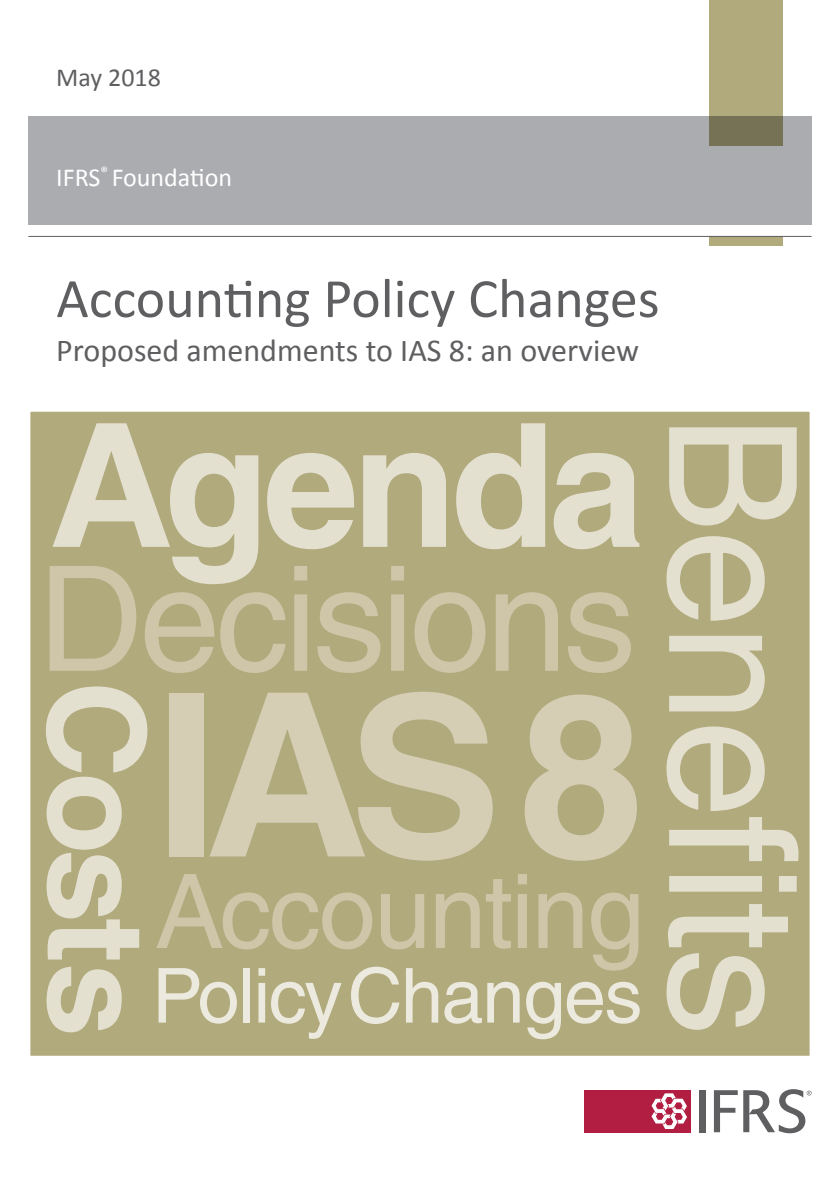
<style>
.page{position:relative;width:840px;height:1191px;background:#fff}
.page>*{position:absolute;margin:0;border:0;box-sizing:border-box;transform-origin:0 0}
.Publication_title{font:700 228px "Helvetica LT Std";color:#d5ceb5}
.Publication_title-2{font:177.4px "Helvetica LT Std";letter-spacing:-.02em;color:#e4e0d0}
.Publication_title-3{font:700 172px "Helvetica LT Std";letter-spacing:-.04em;color:#e4e0d0}
.Publication_title-4{font:146px "Helvetica LT Std";letter-spacing:-.03em;color:#cfc6a9}
.Publication_title-5{font:700 134.2px "Helvetica LT Std";letter-spacing:-.04em;color:#e4e0d0}
.Publication_title-6{font:103px "Helvetica LT Std";letter-spacing:-.02em;color:#cfc6a9}
.Publication_title-7{font:75.8px "Helvetica LT Std";letter-spacing:-.02em;color:#eceade}
.Publication_title-8{font:56px "Calibri";color:#5f5f62}
.Publication_title-9{font:32px "Calibri";color:#5f5f62}
.t1{font:26px "Calibri";color:#fff}
.Date{font:26px "Calibri";color:#5f5f62}
.s1{font-size:223.4px}
</style>
<div class="page">
<div style="left:28px;top:410px;width:783px;height:647px;background:#b1aa7d;border:2px solid #fff"></div>
<div style="left:28px;top:116px;width:783px;height:109px;background:#abacb0"></div>
<div style="left:708px;top:237px;width:74px;height:9px;background:#b1aa7d"></div>
<svg style="left:709px;top:0;width:73px;height:145px;background:#a59e75"></svg>
<hr style="left:28px;top:236px;width:783px;height:1px;background:#5f5f62">
<div style="left:584px;top:1089px;width:106px;height:43px;background:#b11e42"></div>
<svg style="left:651px;top:1093px;width:35px;height:36px"></svg>
<div style="left:698px;top:1090px;width:6px;height:42px;background:#5f5f62"></div>
<svg style="left:713px;top:1089px;width:98px;height:44px"></svg>
<p class="Date" style="left:56px;top:61px;width:106px">May 2018</p>
<p class="t1" style="left:56px;top:161px;width:177px">IFRS<sup>®</sup> Foundation</p>
<p class="Publication_title-8" style="left:56px;top:263px;width:604px">Accounting Policy Changes</p>
<p class="Publication_title-9" style="left:56px;top:330px;width:584px">Proposed amendments to IAS 8: an overview</p>
<p class="Publication_title-3" style="left:49px;top:381px;width:596px">Agenda</p>
<p class="Publication_title-4" style="left:38px;top:535px;width:599px">Decisions</p>
<p class="Publication_title-5" style="left:177px;top:680px;width:358px;rotate:90deg">Costs</p>
<p class="Publication_title" style="left:155px;top:637px;width:490px">IA<span class="s1">S</span>8</p>
<p class="Publication_title-6" style="left:155px;top:852px;width:490px">Accounting</p>
<p class="Publication_title-7" style="left:152px;top:952px;width:491px">PolicyChanges</p>
<p class="Publication_title-2" style="left:834px;top:414px;width:623px;rotate:90deg">Benefits</p>
</div>
